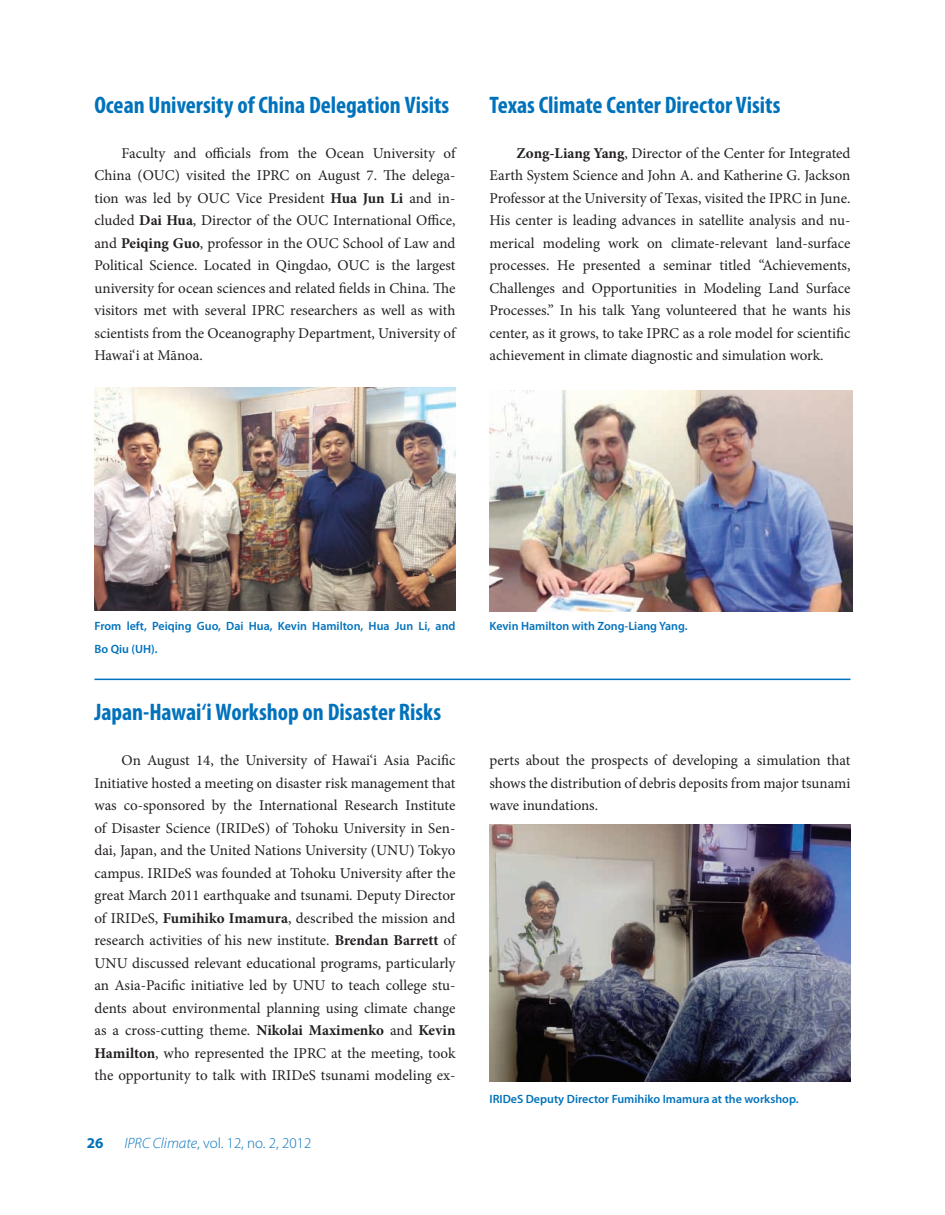
<style>
.page{position:relative;width:945px;height:1215px;background:#fff}
.page>*{position:absolute;margin:0;border:0;box-sizing:border-box;transform-origin:0 0}
.t1{font:700 condensed 24px "Myriad Pro";color:#0072bc}
.t2{font:15px/22.5px "Minion Pro";color:#231f20;text-align:justify}
.t3{font:300 15px "Myriad Pro";color:#0072bc}
.t4{font:700 15px "Myriad Pro";color:#0072bc}
.t5{font:600 12px/22.5px "Myriad Pro";color:#0072bc}
.s1{font-weight:700}
.s2{font-style:italic}
</style>
<div class="page">
<hr style="left:94px;top:679px;width:756px;height:1px;background:#0072bc">
<img style="left:490px;top:391px;width:362px;height:221px">
<img style="left:94px;top:388px;width:361px;height:222px">
<img style="left:490px;top:824px;width:360px;height:258px">
<h1 class="t1" style="left:94px;top:90px;width:356px">Ocean University of China Delegation Visits</h1>
<p class="t2" style="left:94px;top:142px;width:363px;text-indent:27px">Faculty and officials from the Ocean University of China (OUC) visited the IPRC on August 7. The delega&shy;tion was led by OUC Vice President <span class="s1">Hua Jun Li</span> and in&shy;cluded <span class="s1">Dai Hua</span>, Director of the OUC International Office, and <span class="s1">Peiqing Guo</span>, professor in the OUC School of Law and Political Science. Located in Qingdao, OUC is the largest university for ocean sciences and related fields in China. The visitors met with several IPRC researchers as well as with scientists from the Oceanography Department, University of Hawai‘i at Mānoa.</p>
<h1 class="t1" style="left:490px;top:90px;width:293px">Texas Climate Center Director Visits</h1>
<p class="t2" style="left:490px;top:142px;width:363px;text-indent:27px"><span class="s1">Zong-Liang Yang</span>, Director of the Center for Integrated Earth System Science and John A. and Katherine G. Jackson Professor at the University of Texas, visited the IPRC in June.<br>His center is leading advances in satellite analysis and nu&shy;merical modeling work on climate-relevant land-surface processes. He presented a seminar titled “Achievements, Challenges and Opportunities in Modeling Land Surface Processes.” In his talk Yang volunteered that he wants his center, as it grows, to take IPRC as a role model for scientific achievement in climate diagnostic and simulation work.</p>
<p class="t5" style="left:94px;top:614px;width:363px">From left, Peiqing Guo, Dai Hua, Kevin Hamilton, Hua Jun Li, and<br>Bo Qiu (UH).</p>
<p class="t5" style="left:490px;top:614px;width:200px">Kevin Hamilton with Zong-Liang Yang.</p>
<h1 class="t1" style="left:94px;top:697px;width:348px">Japan-Hawai‘i Workshop on Disaster Risks</h1>
<p class="t2" style="left:94px;top:749px;width:363px;text-indent:27px">On August 14, the University of Hawai‘i Asia Pacific Initiative hosted a meeting on disaster risk management that was co-sponsored by the International Research Institute of Disaster Science (IRIDeS) of Tohoku University in Sen&shy;dai, Japan, and the United Nations University (UNU) Tokyo campus. IRIDeS was founded at Tohoku University after the great March 2011 earthquake and tsunami. Deputy Director of IRIDeS, <span class="s1">Fumihiko Imamura</span>, described the mission and research activities of his new institute. <span class="s1">Brendan Barrett</span> of UNU discussed relevant educational programs, particularly an Asia-Pacific initiative led by UNU to teach college stu&shy;dents about environmental planning using climate change as a cross-cutting theme. <span class="s1">Nikolai Maximenko</span> and <span class="s1">Kevin Hamilton</span>, who represented the IPRC at the meeting, took the opportunity to talk with IRIDeS tsunami modeling ex-</p>
<p class="t2" style="left:490px;top:749px;width:363px">perts about the prospects of developing a simulation that shows the distribution of debris deposits from major tsunami wave inundations.</p>
<p class="t5" style="left:490px;top:1087px;width:311px">IRIDeS Deputy Director Fumihiko Imamura at the workshop.</p>
<p class="t4" style="left:87px;top:1133px;width:18px">26</p>
<p class="t3" style="left:124px;top:1134px;width:189px"><span class="s2">IPRC Climate</span>, vol. 12, no. 2, 2012</p>
</div>
